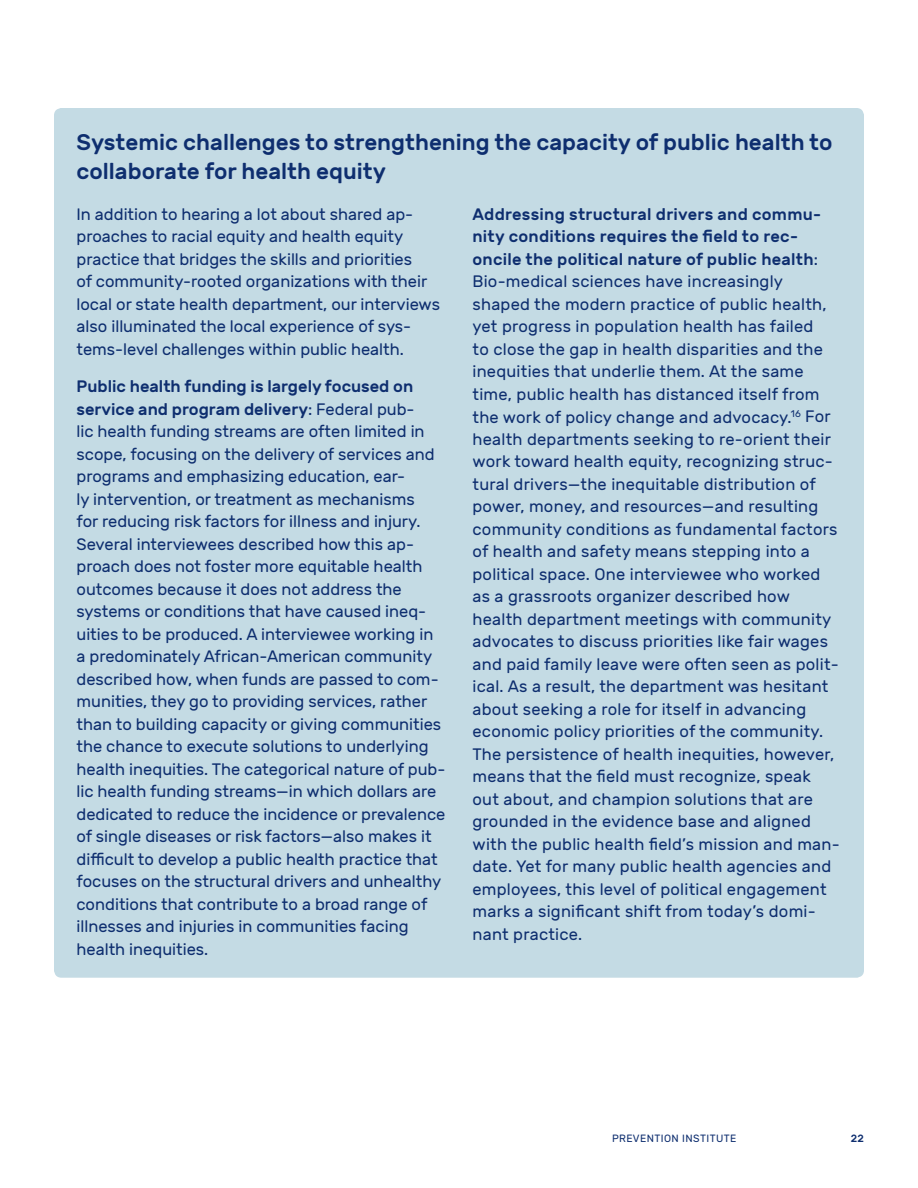
<style>
.page{position:relative;width:918px;height:1188px;background:#fff}
.page>*{position:absolute;margin:0;border:0;box-sizing:border-box;transform-origin:0 0}
.t1{font:500 22.5px/29.2px "Rubik";color:#0e2e6f}
.t2{font:16.5px/22.5px "Rubik";color:#0e2e6f}
.t3{font:10.5px "Rubik";letter-spacing:.04em;color:#0e2e6f}
.t4{font:500 10.5px "Rubik";color:#0e2e6f}
.s1{font-weight:500}
</style>
<div class="page">
<div style="left:54px;top:108px;width:810px;height:870px;background:#c4dbe4;border-radius:8px"></div>
<h1 class="t1" style="left:76px;top:128px;width:758px">Systemic challenges to strengthening the capacity of public health to collaborate for health equity</h1>
<p class="t2" style="left:76px;top:203px;width:365px">In addition to hearing a lot about shared ap&shy;proaches to racial equity and health equity practice that bridges the skills and priorities<br>of community-rooted organizations with their local or state health department, our interviews also illuminated the local experience of sys&shy;tems-level challenges within public health.</p>
<p class="t2" style="left:76px;top:376px;width:371px"><span class="s1">Public health funding is largely focused on service and program delivery</span>: Federal pub-<br>lic health funding streams are often limited in scope, focusing on the delivery of services and programs and emphasizing education, ear-<br>ly intervention, or treatment as mechanisms<br>for reducing risk factors for illness and injury.<br>Several interviewees described how this ap&shy;proach does not foster more equitable health outcomes because it does not address the systems or conditions that have caused ineq&shy;uities to be produced. A interviewee working in a predominately African-American community described how, when funds are passed to com&shy;munities, they go to providing services, rather than to building capacity or giving communities the chance to execute solutions to underlying health inequities. The categorical nature of pub&shy;lic health funding streams—in which dollars are dedicated to reduce the incidence or prevalence of single diseases or risk factors—also makes it difficult to develop a public health practice that focuses on the structural drivers and unhealthy conditions that contribute to a broad range of illnesses and injuries in communities facing health inequities.</p>
<p class="t2" style="left:472px;top:204px;width:369px"><span class="s1">Addressing structural drivers and commu&shy;nity conditions requires the field to rec&shy;oncile the political nature of public health</span>:<br>Bio-medical sciences have increasingly shaped the modern practice of public health, yet progress in population health has failed<br>to close the gap in health disparities and the inequities that underlie them. At the same time, public health has distanced itself from the work of policy change and advocacy.<sup>16</sup> For health departments seeking to re-orient their work toward health equity, recognizing struc&shy;tural drivers—the inequitable distribution of power, money, and resources—and resulting community conditions as fundamental factors of health and safety means stepping into a political space. One interviewee who worked as a grassroots organizer described how health department meetings with community advocates to discuss priorities like fair wages and paid family leave were often seen as polit&shy;ical. As a result, the department was hesitant about seeking a role for itself in advancing economic policy priorities of the community.<br>The persistence of health inequities, however, means that the field must recognize, speak out about, and champion solutions that are grounded in the evidence base and aligned with the public health field’s mission and man&shy;date. Yet for many public health agencies and employees, this level of political engagement marks a significant shift from today’s domi&shy;nant practice.</p>
<p class="t3" style="left:612px;top:1132px;width:126px">PREVENTION INSTITUTE</p>
<p class="t4" style="left:851px;top:1132px;width:15px">22</p>
</div>
